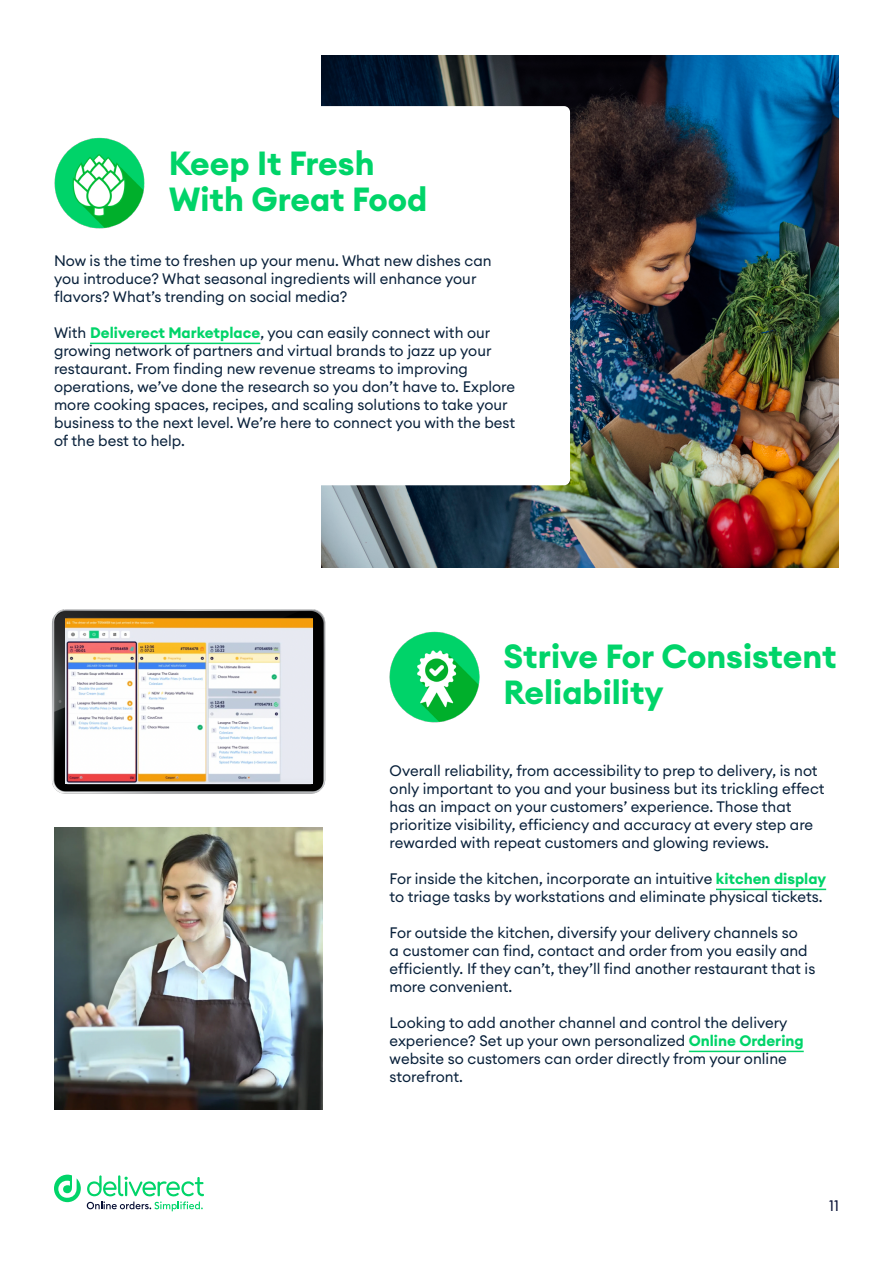
<style>
.page{position:relative;width:893px;height:1263px;background:#fff}
.page>*{position:absolute;margin:0;border:0;box-sizing:border-box;transform-origin:0 0}
.t1{font:700 33px/36px "Euclid Circular A";color:#00d469}
.t2{font:15px/18px "Euclid Circular A";color:#08203a}
.t3{font:15px "Euclid Circular A";color:#050d33}
.s1{font-weight:700;color:#00d469}
</style>
<div class="page">
<img style="left:321px;top:55px;width:518px;height:512px">
<div style="left:123px;top:106px;width:447px;height:379px;background:#fff;border-radius:6px"></div>
<svg style="left:54px;top:1174px;width:150px;height:37px"></svg>
<hr style="left:90px;top:343px;width:170px;height:1px;background:#00d469">
<img style="left:54px;top:827px;width:268px;height:282px">
<img style="left:54px;top:138px;width:90px;height:90px">
<hr style="left:716px;top:889px;width:110px;height:1px;background:#00d469">
<hr style="left:689px;top:1051px;width:115px;height:1px;background:#00d469">
<img style="left:390px;top:631px;width:90px;height:91px">
<img style="left:52px;top:609px;width:274px;height:185px">
<img style="left:66px;top:618px;width:246px;height:166px">
<h1 class="t1" style="left:169px;top:146px;width:260px">Keep It Fresh<br>With Great Food</h1>
<p class="t2" style="left:54px;top:252px;width:439px">Now is the time to freshen up your menu. What new dishes can you introduce? What seasonal ingredients will enhance your flavors? What’s trending on social media?</p>
<p class="t2" style="left:54px;top:324px;width:463px">With <span class="s1">Deliverect Marketplace</span>, you can easily connect with our growing network of partners and virtual brands to jazz up your restaurant. From finding new revenue streams to improving operations, we’ve done the research so you don’t have to. Explore more cooking spaces, recipes, and scaling solutions to take your business to the next level. We’re here to connect you with the best of the best to help.</p>
<h1 class="t1" style="left:504px;top:639px;width:335px">Strive For Consistent<br>Reliability</h1>
<p class="t2" style="left:390px;top:762px;width:436px">Overall reliability, from accessibility to prep to delivery, is not only important to you and your business but its trickling effect has an impact on your customers’ experience. Those that prioritize visibility, efficiency and accuracy at every step are rewarded with repeat customers and glowing reviews.</p>
<p class="t2" style="left:390px;top:870px;width:438px">For inside the kitchen, incorporate an intuitive <span class="s1">kitchen display </span>to triage tasks by workstations and eliminate physical tickets.</p>
<p class="t2" style="left:390px;top:924px;width:427px">For outside the kitchen, diversify your delivery channels so<br>a customer can find, contact and order from you easily and efficiently. If they can’t, they’ll find another restaurant that is more convenient.</p>
<p class="t2" style="left:390px;top:1014px;width:416px">Looking to add another channel and control the delivery experience? Set up your own personalized <span class="s1">Online Ordering </span>website so customers can order directly from your online storefront.</p>
<p class="t3" style="left:829px;top:1196px;width:11px">11</p>
</div>
